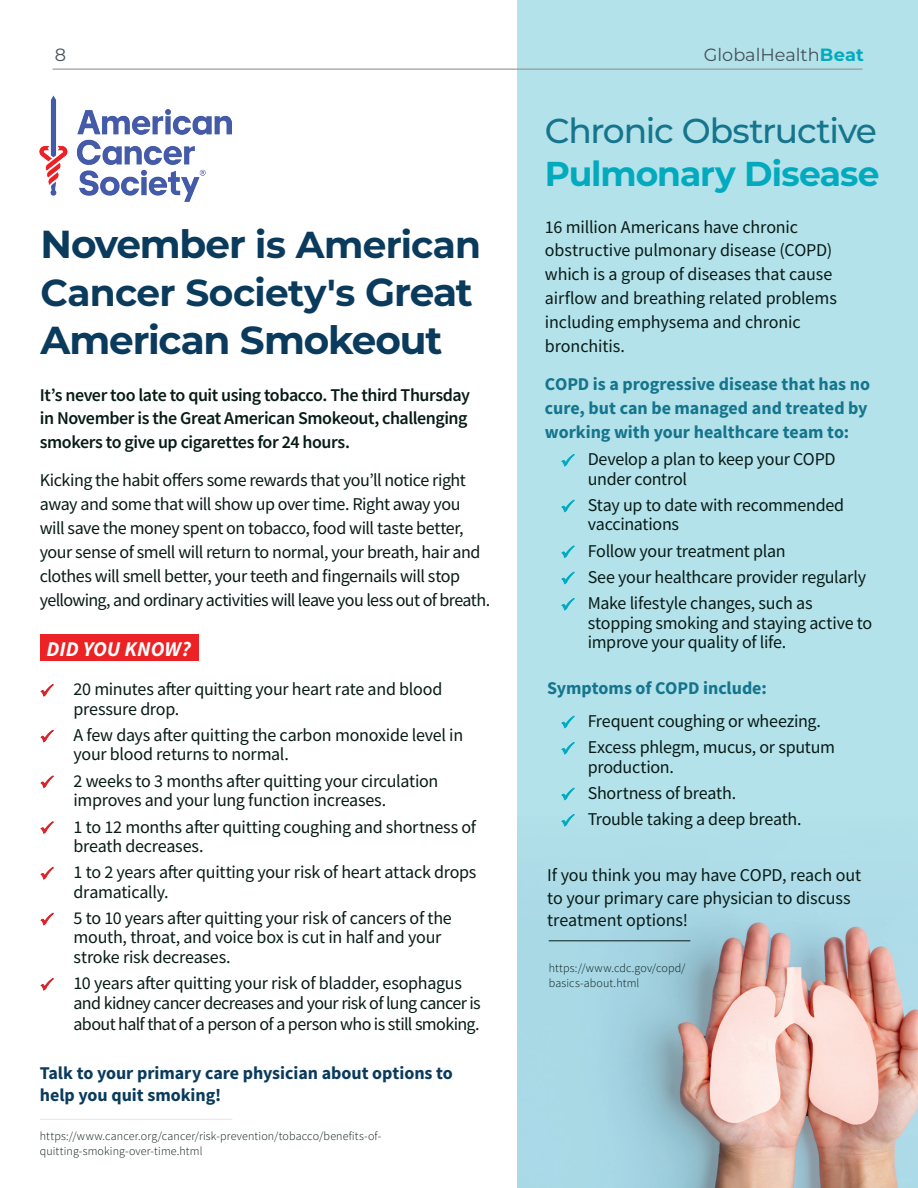
<style>
.page{position:relative;width:918px;height:1188px;background:#fff}
.page>*{position:absolute;margin:0;border:0;box-sizing:border-box;transform-origin:0 0}
.t1{font:700 39px "Montserrat";letter-spacing:-.03em;color:#0a3b5d}
.t2{font:700 37.5px/48px "Montserrat";letter-spacing:-.02em;color:#0a3b5d}
.t3{font:500 34.5px "Montserrat";letter-spacing:-.04em;color:#15758c}
.t4{font:700 34.5px "Montserrat";letter-spacing:-.03em;color:#02aabe}
.t5{font:italic 700 21px "Source Sans Pro";color:#fff}
.t6{font:18px/19.5px "Source Sans Pro";letter-spacing:-.015em;color:#081b17}
.t7{font:600 18px/24px "Source Sans Pro";letter-spacing:-.025em;color:#081b17}
.t8{font:700 18px/24px "Source Sans Pro";color:#15758c}
.t9{font:700 18px/22.5px "Source Sans Pro";color:#0a3b5d}
.t10{font:17.7px "Montserrat";color:#44525a}
.t11{font:300 12px/15px "Source Sans Pro";letter-spacing:.01em;color:#081b17}
.s1{font-weight:700;color:#02aabe}
.s2{font-size:39px}
.s3{color:#ed2224}
.s4{color:#02aabe}
.s5{font-weight:700;color:#15758c}
</style>
<div class="page">
<div style="left:517px;top:0;width:401px;height:1188px;background:#b4e2ea"></div>
<img style="left:517px;top:891px;width:401px;height:297px">
<div style="left:40px;top:634px;width:159px;height:28px;background:#ed2224"></div>
<hr style="left:40px;top:1119px;width:192px;height:1px;background:#e9e4e3">
<hr style="left:549px;top:941px;width:141px;height:1px;background:#081b17">
<img style="left:40px;top:95px;width:192px;height:106px">
<hr style="left:52px;top:69px;width:810px;height:1px;background:#949494">
<p class="t10" style="left:55px;top:43px;width:13px">8</p>
<p class="t10" style="left:704px;top:43px;width:162px">GlobalHealth<span class="s1">Beat</span></p>
<h2 class="t2" style="left:40px;top:220px;width:442px"><span class="s2">November</span> is American<br>Cancer Society's <span class="s2">Great</span></h2>
<h1 class="t1" style="left:40px;top:314px;width:404px">American Smokeout</h1>
<p class="t7" style="left:40px;top:382px;width:432px">It’s never too late to quit using tobacco. The third Thursday in November is the Great American Smokeout, challenging smokers to give up cigarettes for 24 hours.</p>
<p class="t6" style="left:40px;top:468px;width:452px;line-height:24px">Kicking the habit offers some rewards that you’ll notice right away and some that will show up over time. Right away you<br>will save the money spent on tobacco, food will taste better, your sense of smell will return to normal, your breath, hair and clothes will smell better, your teeth and fingernails will stop yellowing, and ordinary activities will leave you less out of breath.</p>
<p class="t5" style="left:47px;top:634px;width:146px">DID YOU KNOW?</p>
<p class="t6" style="left:74px;top:679px;width:370px;text-indent:-20px"><span class="s3">9</span> 20 minutes after quitting your heart rate and blood pressure drop.</p>
<p class="t6" style="left:74px;top:725px;width:391px;text-indent:-20px"><span class="s3">9</span> A few days after quitting the carbon monoxide level in your blood returns to normal.</p>
<p class="t6" style="left:74px;top:771px;width:366px;text-indent:-20px"><span class="s3">9</span> 2 weeks to 3 months after quitting your circulation improves and your lung function increases.</p>
<p class="t6" style="left:74px;top:817px;width:404px;text-indent:-20px"><span class="s3">9</span> 1 to 12 months after quitting coughing and shortness of breath decreases.</p>
<p class="t6" style="left:74px;top:862px;width:404px;text-indent:-20px"><span class="s3">9</span> 1 to 2 years after quitting your risk of heart attack drops dramatically.</p>
<p class="t6" style="left:74px;top:908px;width:380px;text-indent:-20px"><span class="s3">9</span> 5 to 10 years after quitting your risk of cancers of the mouth, throat, and voice box is cut in half and your stroke risk decreases.</p>
<p class="t6" style="left:74px;top:973px;width:409px;line-height:20.2px;text-indent:-20px"><span class="s3">9</span> 10 years after quitting your risk of bladder, esophagus and kidney cancer decreases and your risk of lung cancer is about half that of a person of a person who is still smoking.</p>
<p class="t9" style="left:40px;top:1061px;width:415px">Talk to your primary care physician about options to help you quit smoking!</p>
<p class="t11" style="left:40px;top:1129px;width:343px">https://www.cancer.org/cancer/risk-prevention/tobacco/benefits-of&shy;quitting-smoking-over-time.html</p>
<h3 class="t3" style="left:545px;top:108px;width:334px">Chronic Obstructive</h3>
<h3 class="t4" style="left:545px;top:151px;width:336px">Pulmonary Disease</h3>
<p class="t6" style="left:545px;top:214px;width:293px;line-height:24px">16 million Americans have chronic obstructive pulmonary disease (COPD) which is a group of diseases that cause airflow and breathing related problems including emphysema and chronic bronchitis.</p>
<p class="t8" style="left:545px;top:372px;width:327px">COPD is a progressive disease that has no cure, but can be managed and treated by working with your healthcare team to:</p>
<p class="t6" style="left:588px;top:449px;width:249px;text-indent:-13px"><span class="s4">9</span> Develop a plan to keep your COPD under control</p>
<p class="t6" style="left:588px;top:495px;width:258px;text-indent:-13px"><span class="s4">9</span> Stay up to date with recommended vaccinations</p>
<p class="t6" style="left:575px;top:537px;width:293px;line-height:26.2px"><span class="s4">9</span> Follow your treatment plan<br><span class="s4">9</span> See your healthcare provider regularly<br><span class="s4">9</span> Make lifestyle changes, such as</p>
<p class="t6" style="left:588px;top:613px;width:286px">stopping smoking and staying active to improve your quality of life.</p>
<p class="t6" style="left:575px;top:671px;width:248px;line-height:33px;text-indent:-27px"><span class="s5">Symptoms of COPD include:<br></span><span class="s4">9</span> Frequent coughing or wheezing.</p>
<p class="t6" style="left:588px;top:737px;width:249px;text-indent:-13px"><span class="s4">9</span> Excess phlegm, mucus, or sputum production.</p>
<p class="t6" style="left:575px;top:780px;width:229px;line-height:26.2px"><span class="s4">9</span> Shortness of breath.<br><span class="s4">9</span> Trouble taking a deep breath.</p>
<p class="t6" style="left:547px;top:864px;width:315px;line-height:22.5px">If you think you may have COPD, reach out to your primary care physician to discuss treatment options!</p>
<p class="t11" style="left:549px;top:961px;width:138px">https://www.cdc.gov/copd/ basics-about.html</p>
</div>
